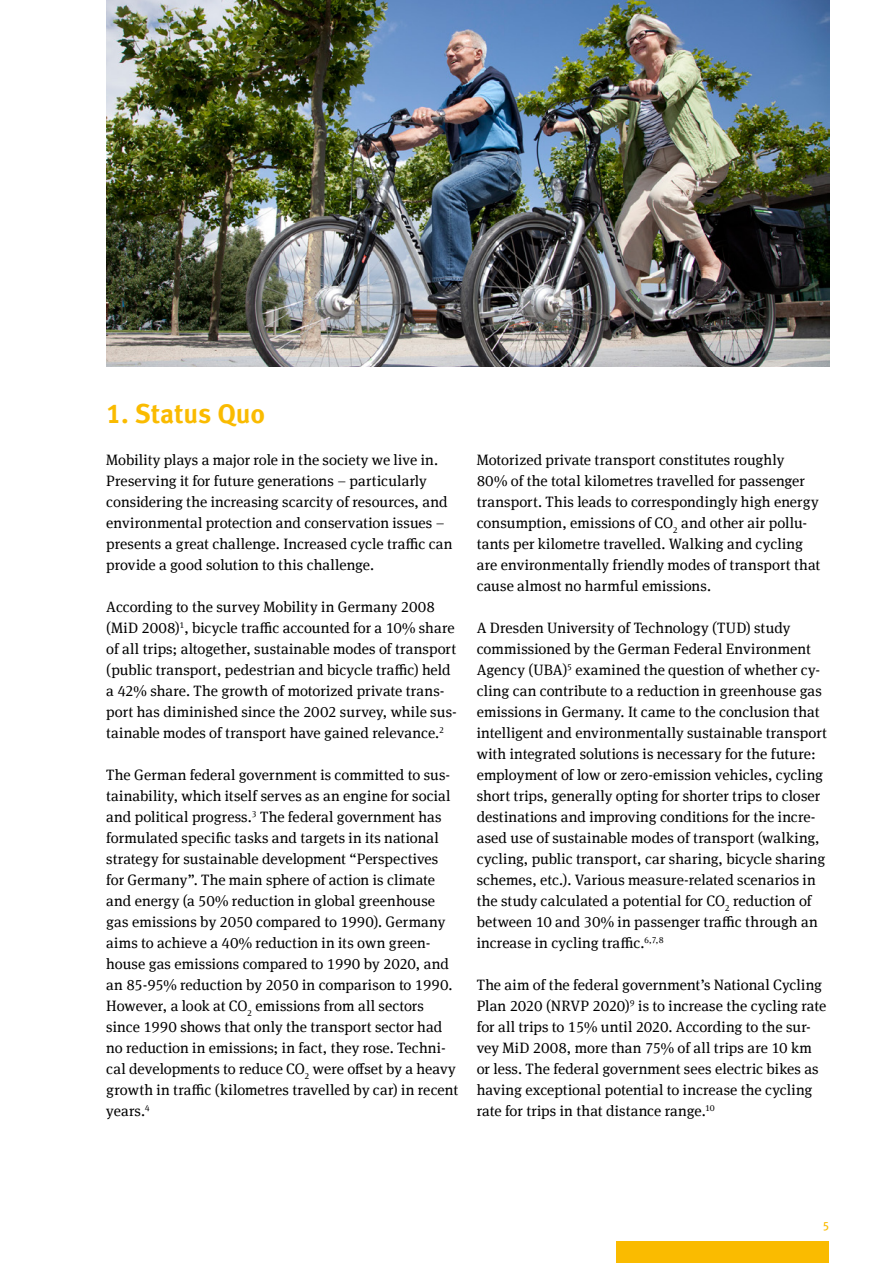
<style>
.page{position:relative;width:893px;height:1263px;background:#fff}
.page>*{position:absolute;margin:0;border:0;box-sizing:border-box;transform-origin:0 0}
.Überschrift_1{font:700 27px "Meta Offc";letter-spacing:-.005em;color:#fabb00}
.Mengentext{font:15px/21px "Meta Serif Offc";letter-spacing:.005em;color:#000}
.t1{font:12px "Meta Offc Norm";color:#fabb00}
</style>
<div class="page">
<div style="left:617px;top:1242px;width:212px;height:21px;background:#fabb00"></div>
<img style="left:106px;top:0;width:723px;height:367px">
<p class="Überschrift_1" style="left:106px;top:398px;width:160px">1. Status Quo</p>
<p class="Mengentext" style="left:106px;top:450px;width:348px">Mobility plays a major role in the society we live in.<br>Preserving it for future generations – particularly considering the increasing scarcity of resources, and environmental protection and conservation issues – presents a great challenge. Increased cycle traffic can provide a good solution to this challenge.</p>
<p class="Mengentext" style="left:106px;top:597px;width:352px">According to the survey Mobility in Germany 2008 (MiD 2008)<sup>1</sup>, bicycle traffic accounted for a 10% share of all trips; altogether, sustainable modes of transport (public transport, pedestrian and bicycle traffic) held a 42% share. The growth of motorized private trans&shy;port has diminished since the 2002 survey, while sus&shy;tainable modes of transport have gained relevance.<sup>2</sup></p>
<p class="Mengentext" style="left:106px;top:765px;width:353px">The German federal government is committed to sus&shy;tainability, which itself serves as an engine for social and political progress.<sup>3</sup> The federal government has formulated specific tasks and targets in its national strategy for sustainable development “Perspectives for Germany”. The main sphere of action is climate and energy (a 50% reduction in global greenhouse gas emissions by 2050 compared to 1990). Germany aims to achieve a 40% reduction in its own green&shy;house gas emissions compared to 1990 by 2020, and an 85-95% reduction by 2050 in comparison to 1990.<br>However, a look at CO<sub>2</sub> emissions from all sectors since 1990 shows that only the transport sector had no reduction in emissions; in fact, they rose. Techni&shy;cal developments to reduce CO<sub>2</sub> were offset by a heavy growth in traffic (kilometres travelled by car) in recent years.<sup>4</sup></p>
<p class="Mengentext" style="left:477px;top:450px;width:345px">Motorized private transport constitutes roughly<br>80% of the total kilometres travelled for passenger transport. This leads to correspondingly high energy consumption, emissions of CO<sub>2</sub> and other air pollu&shy;tants per kilometre travelled. Walking and cycling are environmentally friendly modes of transport that cause almost no harmful emissions.</p>
<p class="Mengentext" style="left:477px;top:618px;width:352px">A Dresden University of Technology (TUD) study commissioned by the German Federal Environment Agency (UBA)<sup>5</sup> examined the question of whether cy&shy;cling can contribute to a reduction in greenhouse gas emissions in Germany. It came to the conclusion that intelligent and environmentally sustainable transport with integrated solutions is necessary for the future: employment of low or zero-emission vehicles, cycling short trips, generally opting for shorter trips to closer destinations and improving conditions for the incre&shy;ased use of sustainable modes of transport (walking, cycling, public transport, car sharing, bicycle sharing schemes, etc.). Various measure-related scenarios in the study calculated a potential for CO<sub>2</sub> reduction of between 10 and 30% in passenger traffic through an increase in cycling traffic.<sup>6,7,8</sup></p>
<p class="Mengentext" style="left:477px;top:975px;width:351px">The aim of the federal government’s National Cycling Plan 2020 (NRVP 2020)<sup>9</sup> is to increase the cycling rate for all trips to 15% until 2020. According to the sur&shy;vey MiD 2008, more than 75% of all trips are 10 km or less. The federal government sees electric bikes as having exceptional potential to increase the cycling rate for trips in that distance range.<sup>10</sup></p>
<p class="t1" style="left:822px;top:1218px;width:8px">5</p>
</div>
